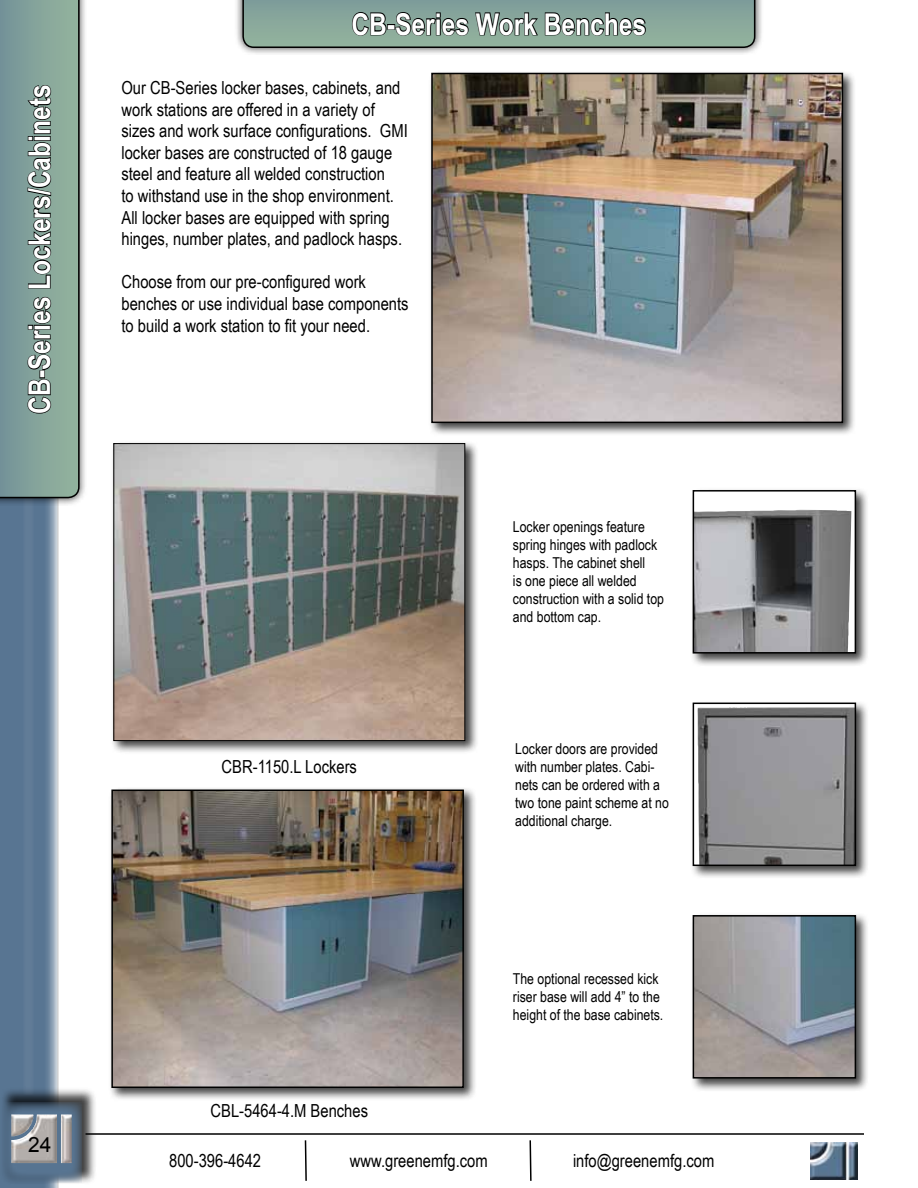
<style>
.page{position:relative;width:918px;height:1188px;background:#fff}
.page>*{position:absolute;margin:0;border:0;box-sizing:border-box;transform-origin:0 0}
.t1{font:700 30px "Arial Narrow";color:#fff}
.t2{font:21px "Arial";color:#000}
.t3{font:18px/21.6px "Arial Narrow";color:#000}
.t4{font:15px/18px "Arial Narrow";color:#000}
</style>
<div class="page">
<svg style="left:0;top:506px;width:59px;height:682px"></svg>
<div style="left:0;top:1087px;width:98px;height:98px;background:#000;opacity:.75"></div>
<svg style="left:2px;top:1102px;width:80px;height:81px;fill:#526d87"></svg>
<svg style="left:304px;top:1140px;width:3px;height:41px"></svg>
<div style="left:23px;top:0;width:11px;height:1095px;background:#617b97"></div>
<hr style="left:85px;top:1133px;width:779px;height:2px;background:#000">
<svg style="left:529px;top:1140px;width:3px;height:41px"></svg>
<img style="left:11px;top:1114px;width:61px;height:49px">
<img style="left:810px;top:1142px;width:47px;height:38px">
<div style="left:111px;top:440px;width:368px;height:315px;background:#000;opacity:.75"></div>
<img style="left:115px;top:445px;width:348px;height:294px">
<div style="left:113px;top:443px;width:352px;height:298px;border:1px solid #000"></div>
<div style="left:690px;top:912px;width:180px;height:180px;background:#000;opacity:.75"></div>
<img style="left:696px;top:918px;width:157px;height:158px">
<div style="left:693px;top:915px;width:163px;height:164px;border:2px solid #000"></div>
<div style="left:690px;top:487px;width:180px;height:180px;background:#000;opacity:.75"></div>
<div style="left:693px;top:491px;width:162px;height:162px;background:#fff"></div>
<img style="left:696px;top:510px;width:155px;height:141px">
<div style="left:693px;top:490px;width:163px;height:164px;border:2px solid #000"></div>
<div style="left:690px;top:700px;width:180px;height:180px;background:#000;opacity:.75"></div>
<img style="left:697px;top:706px;width:156px;height:157px">
<div style="left:693px;top:703px;width:163px;height:163px;border:2px solid #000"></div>
<div style="left:234px;top:0;width:529px;height:56px;background:#000;opacity:.75"></div>
<svg style="left:242px;top:0;width:513px;height:48px"></svg>
<div style="left:0;top:0;width:88px;height:506px;background:#000;opacity:.75"></div>
<svg style="left:0;top:0;width:80px;height:498px"></svg>
<div style="left:428px;top:70px;width:429px;height:367px;background:#000;opacity:.75"></div>
<img style="left:434px;top:76px;width:406px;height:344px">
<div style="left:431px;top:73px;width:412px;height:350px;border:2px solid #000"></div>
<div style="left:109px;top:787px;width:368px;height:314px;background:#000;opacity:.75"></div>
<img style="left:114px;top:793px;width:347px;height:292px">
<div style="left:111px;top:790px;width:353px;height:298px;border:2px solid #000"></div>
<h1 class="t1" style="left:17px;top:414px;width:331px;rotate:-90deg">CB-Series Lockers/Cabinets</h1>
<p class="t2" style="left:28px;top:1130px;width:25px">24</p>
<h1 class="t1" style="left:351px;top:1px;width:296px">CB-Series Work Benches</h1>
<p class="t3" style="left:122px;top:76px;width:288px">Our CB-Series locker bases, cabinets, and work stations are offered in a variety of sizes and work surface configurations. GMI locker bases are constructed of 18 gauge steel and feature all welded construction<br>to withstand use in the shop environment.<br>All locker bases are equipped with spring hinges, number plates, and padlock hasps.</p>
<p class="t3" style="left:122px;top:271px;width:289px">Choose from our pre-configured work benches or use individual base components to build a work station to fit your need.</p>
<p class="t3" style="left:222px;top:755px;width:137px">CBR-1150.L Lockers</p>
<p class="t3" style="left:211px;top:1099px;width:159px">CBL-5464-4.M Benches</p>
<p class="t4" style="left:513px;top:517px;width:153px">Locker openings feature spring hinges with padlock hasps. The cabinet shell<br>is one piece all welded construction with a solid top and bottom cap.</p>
<p class="t4" style="left:515px;top:739px;width:155px">Locker doors are provided with number plates. Cabi&shy;nets can be ordered with a two tone paint scheme at no additional charge.</p>
<p class="t4" style="left:513px;top:969px;width:152px">The optional recessed kick riser base will add 4” to the height of the base cabinets.</p>
<p class="t3" style="left:169px;top:1149px;width:93px">800-396-4642</p>
<p class="t3" style="left:350px;top:1149px;width:139px">www.greenemfg.com</p>
<p class="t3" style="left:573px;top:1149px;width:143px">info@greenemfg.com</p>
</div>
